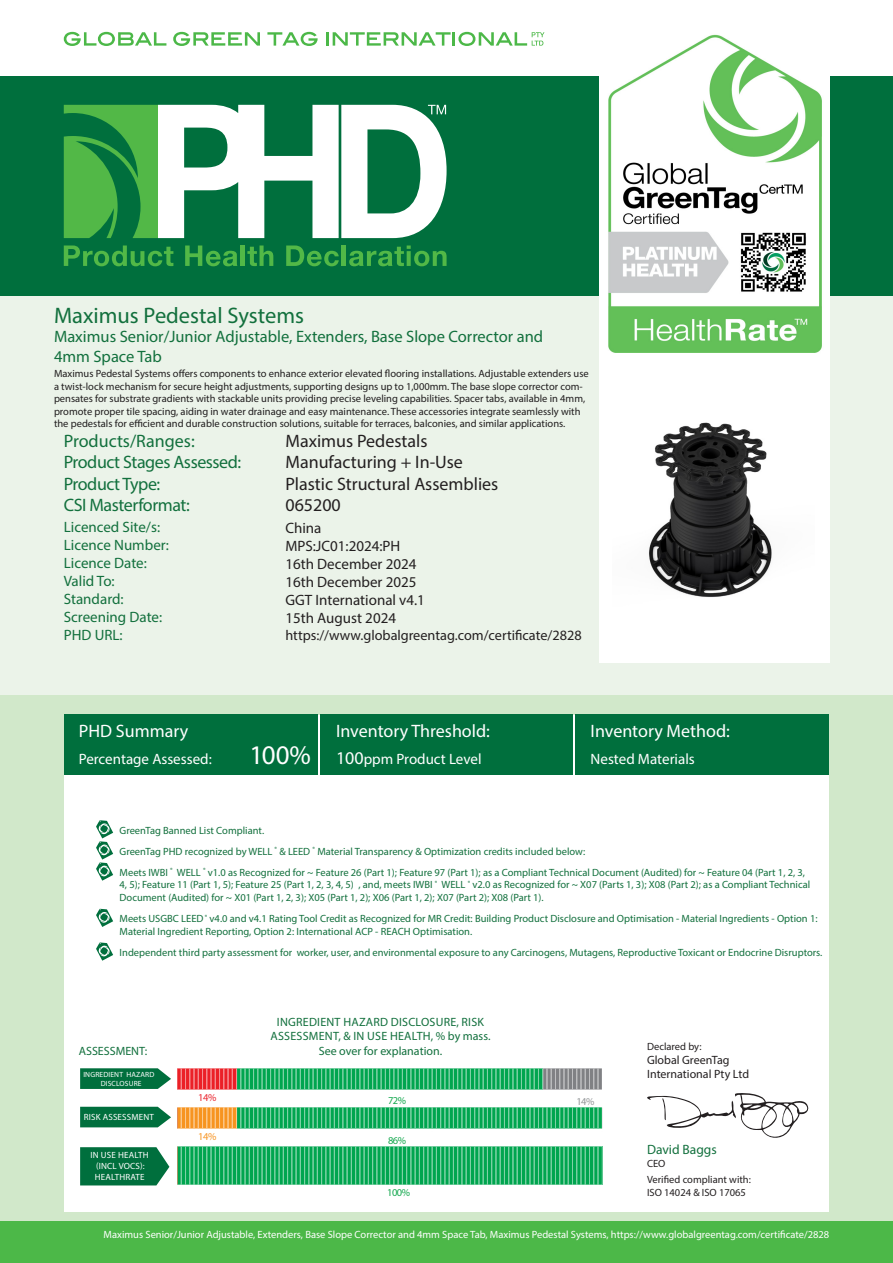
<style>
.page{position:relative;width:893px;height:1263px;background:#fff}
.page>*{position:absolute;margin:0;border:0;box-sizing:border-box;transform-origin:0 0}
.t1{font:27px "Myriad Pro";color:#fff}
.t2{font:22.5px "Myriad Pro";color:#12703d}
.t3{font:18px/21.6px "Myriad Pro";color:#231f20}
.t4{font:18px/21.6px "Myriad Pro";letter-spacing:-.025em;color:#12703d}
.t5{font:18px "Myriad Pro";color:#fff}
.t6{font:16.5px/19.5px "Myriad Pro";color:#12703d}
.t7{font:15px/18px "Myriad Pro";color:#231f20}
.t8{font:15px/18px "Myriad Pro";color:#12703d}
.t9{font:15px "Myriad Pro";color:#fff}
.t10{font:14.25px "Myriad Pro";color:#231f20}
.t11{font:13.5px "Myriad Pro";color:#12703d}
.t12{font:12px/14.4px "Myriad Pro";letter-spacing:.02em;color:#12703d;text-align:center}
.t13{font:12px "Myriad Pro";color:#12703d}
.t14{font:12px/14.4px "Myriad Pro";color:#231f20}
.t15{font:10.5px/21.1px "Myriad Pro";color:#12703d}
.t16{font:10.5px/12.6px "Myriad Pro";color:#201d1e}
.t17{font:10.5px "Myriad Pro";color:#fff}
.t18{font:10.5px/16.5px "Myriad Pro";color:#231f20}
.t19{font:10.5px "Myriad Pro";letter-spacing:-.05em;color:#15a84f}
.t20{font:10.5px "Myriad Pro";color:#ea2731}
.t21{font:10.5px "Myriad Pro";color:#f79524}
.t22{font:10.5px "Myriad Pro";color:#939698}
.t23{font:9px/10.8px "Myriad Pro";letter-spacing:.02em;color:#fff;text-align:center}
.t24{font:7.5px/9px "Myriad Pro";letter-spacing:.02em;color:#fff}
.s1{font-size:18px}
</style>
<div class="page">
<div style="left:0;top:695px;width:893px;height:541px;background:#d1e8ca"></div>
<div style="left:0;top:1221px;width:893px;height:42px;background:#4cb848"></div>
<div style="left:0;top:296px;width:893px;height:399px;background:#ebf3e9"></div>
<div style="left:65px;top:715px;width:764px;height:496px;background:#fff"></div>
<div style="left:0;top:77px;width:599px;height:219px;background:#006f3d"></div>
<div style="left:829px;top:77px;width:64px;height:219px;background:#006f3d"></div>
<div style="left:64px;top:715px;width:254px;height:60px;background:#006f3d"></div>
<div style="left:321px;top:715px;width:252px;height:60px;background:#006f3d"></div>
<div style="left:576px;top:715px;width:253px;height:60px;background:#006f3d"></div>
<div style="left:599px;top:77px;width:230px;height:313px;background:#fff"></div>
<svg style="left:543px;top:1068px;width:59px;height:22px"></svg>
<svg style="left:237px;top:1068px;width:306px;height:21px;background:#2bb46c"></svg>
<svg style="left:177px;top:1068px;width:60px;height:21px"></svg>
<svg style="left:237px;top:1107px;width:365px;height:21px;background:#2ab36c"></svg>
<svg style="left:177px;top:1107px;width:60px;height:21px"></svg>
<svg style="left:177px;top:1146px;width:425px;height:39px;background:#2bb36c"></svg>
<svg style="left:64px;top:32px;width:102px;height:14px"></svg>
<svg style="left:173px;top:32px;width:87px;height:14px"></svg>
<svg style="left:267px;top:32px;width:51px;height:14px"></svg>
<hr style="left:326px;top:32px;width:3px;height:14px;background:#4cb848">
<svg style="left:333px;top:32px;width:211px;height:14px"></svg>
<svg style="left:64px;top:245px;width:109px;height:21px"></svg>
<svg style="left:185px;top:245px;width:52px;height:21px"></svg>
<hr style="left:241px;top:245px;width:4px;height:21px;background:#52b847">
<svg style="left:247px;top:245px;width:26px;height:21px"></svg>
<svg style="left:286px;top:245px;width:53px;height:21px"></svg>
<hr style="left:342px;top:245px;width:4px;height:21px;background:#52b847">
<svg style="left:349px;top:245px;width:98px;height:21px"></svg>
<svg style="left:64px;top:105px;width:383px;height:133px"></svg>
<svg style="left:647px;top:1093px;width:162px;height:45px"></svg>
<div style="left:599px;top:380px;width:230px;height:282px;background:#fff"></div>
<img style="left:649px;top:422px;width:123px;height:175px">
<svg style="left:96px;top:820px;width:17px;height:61px"></svg>
<svg style="left:96px;top:909px;width:17px;height:18px"></svg>
<svg style="left:96px;top:942px;width:17px;height:19px"></svg>
<svg style="left:80px;top:1147px;width:89px;height:38px;background:#12794b"></svg>
<svg style="left:80px;top:1068px;width:91px;height:21px;background:#167b4e"></svg>
<svg style="left:80px;top:1107px;width:91px;height:20px;background:#12794a"></svg>
<img style="left:608px;top:34px;width:214px;height:319px">
<h2 class="t2" style="left:54px;top:301px;width:252px">Maximus Pedestal Systems</h2>
<h3 class="t6" style="left:54px;top:327px;width:491px">Maximus Senior/Junior Adjustable, Extenders, Base Slope Corrector and<br>4mm Space Tab</h3>
<p class="t16" style="left:54px;top:367px;width:536px">Maximus Pedestal Systems offers components to enhance exterior elevated flooring installations. Adjustable extenders use a twist-lock mechanism for secure height adjustments, supporting designs up to 1,000mm. The base slope corrector com&shy;pensates for substrate gradients with stackable units providing precise leveling capabilities. Spacer tabs, available in 4mm, promote proper tile spacing, aiding in water drainage and easy maintenance. These accessories integrate seamlessly with the pedestals for efficient and durable construction solutions, suitable for terraces, balconies, and similar applications.</p>
<h3 class="t4" style="left:64px;top:429px;width:179px">Products/Ranges:<br>Product Stages Assessed:<br>Product Type:<br>CSI Masterformat:</h3>
<h3 class="t8" style="left:64px;top:518px;width:107px">Licenced Site/s:<br>Licence Number:<br>Licence Date:<br>Valid To:<br>Standard:<br>Screening Date:<br>PHD URL:</h3>
<h3 class="t3" style="left:285px;top:429px;width:214px">Maximus Pedestals<br>Manufacturing + In-Use<br>Plastic Structural Assemblies<br>065200</h3>
<h3 class="t7" style="left:285px;top:519px;width:141px">China<br>MPS:JC01:2024:PH<br>16th December 2024<br>16th December 2025<br>GGT International v4.1<br>15th August 2024</h3>
<h3 class="t10" style="left:285px;top:626px;width:298px">https://www.globalgreentag.com/certificate/2828</h3>
<h3 class="t5" style="left:79px;top:720px;width:111px">PHD Summary</h3>
<h3 class="t9" style="left:79px;top:750px;width:135px">Percentage Assessed:</h3>
<h1 class="t1" style="left:249px;top:738px;width:63px">100%</h1>
<h3 class="t5" style="left:336px;top:720px;width:155px">Inventory Threshold:</h3>
<h3 class="t5" style="left:591px;top:720px;width:141px">Inventory Method:</h3>
<h3 class="t9" style="left:336px;top:749px;width:147px"><span class="s1">100</span>ppm Product Level</h3>
<h3 class="t9" style="left:591px;top:750px;width:106px">Nested Materials</h3>
<p class="t15" style="left:120px;top:819px;width:687px">GreenTag Banned List Compliant.<br>GreenTag PHD recognized by WELL <sup>®</sup> &amp; LEED <sup>®</sup> Material Transparency &amp; Optimization credits included below:<br>Meets IWBI <sup>®</sup> WELL <sup>®</sup> v1.0 as Recognized for ~ Feature 26 (Part 1); Feature 97 (Part 1); as a Compliant Technical Document (Audited) for ~ Feature 04 (Part 1, 2, 3,</p>
<p class="t15" style="left:120px;top:878px;width:692px;line-height:12.6px">4, 5); Feature 11 (Part 1, 5); Feature 25 (Part 1, 2, 3, 4, 5) , and, meets IWBI <sup>®</sup> WELL <sup>®</sup> v2.0 as Recognized for ~ X07 (Parts 1, 3); X08 (Part 2); as a Compliant Technical<br>Document (Audited) for ~ X01 (Part 1, 2, 3); X05 (Part 1, 2); X06 (Part 1, 2); X07 (Part 2); X08 (Part 1).</p>
<p class="t15" style="left:120px;top:912px;width:699px;line-height:12.6px">Meets USGBC LEED <sup>®</sup> v4.0 and v4.1 Rating Tool Credit as Recognized for MR Credit: Building Product Disclosure and Optimisation - Material Ingredients - Option 1:<br>Material Ingredient Reporting, Option 2: International ACP - REACH Optimisation.</p>
<p class="t15" style="left:120px;top:941px;width:704px">Independent third party assessment for worker, user, and environmental exposure to any Carcinogens, Mutagens, Reproductive Toxicant or Endocrine Disruptors.</p>
<p class="t12" style="left:271px;top:1014px;width:221px">INGREDIENT HAZARD DISCLOSURE, RISK<br>ASSESSMENT, &amp; IN USE HEALTH, % by mass.</p>
<p class="t13" style="left:79px;top:1043px;width:70px">ASSESSMENT:</p>
<p class="t13" style="left:319px;top:1043px;width:125px">See over for explanation.</p>
<p class="t18" style="left:647px;top:1038px;width:56px">Declared by:</p>
<p class="t14" style="left:647px;top:1052px;width:104px">Global GreenTag<br>International Pty Ltd</p>
<p class="t24" style="left:101px;top:1069px;width:55px;text-indent:-17px">INGREDIENT HAZARD<br>DISCLOSURE</p>
<p class="t23" style="left:84px;top:1112px;width:72px">RISK ASSESSMENT</p>
<p class="t20" style="left:198px;top:1091px;width:20px">14%</p>
<p class="t21" style="left:198px;top:1130px;width:20px">14%</p>
<p class="t19" style="left:388px;top:1133px;width:20px">86%</p>
<p class="t19" style="left:388px;top:1094px;width:20px">72%</p>
<p class="t22" style="left:576px;top:1095px;width:20px">14%</p>
<p class="t11" style="left:647px;top:1141px;width:71px">David Baggs</p>
<p class="t18" style="left:647px;top:1154px;width:105px">CEO<br>Verified compliant with:</p>
<p class="t18" style="left:647px;top:1184px;width:100px">ISO 14024 &amp; ISO 17065</p>
<p class="t23" style="left:91px;top:1149px;width:59px">IN USE HEALTH (INCL VOCS):<br>HEALTHRATE</p>
<p class="t19" style="left:387px;top:1186px;width:24px">100%</p>
<p class="t17" style="left:104px;top:1228px;width:727px">Maximus Senior/Junior Adjustable, Extenders, Base Slope Corrector and 4mm Space Tab, Maximus Pedestal Systems, https://www.globalgreentag.com/certificate/2828</p>
</div>
